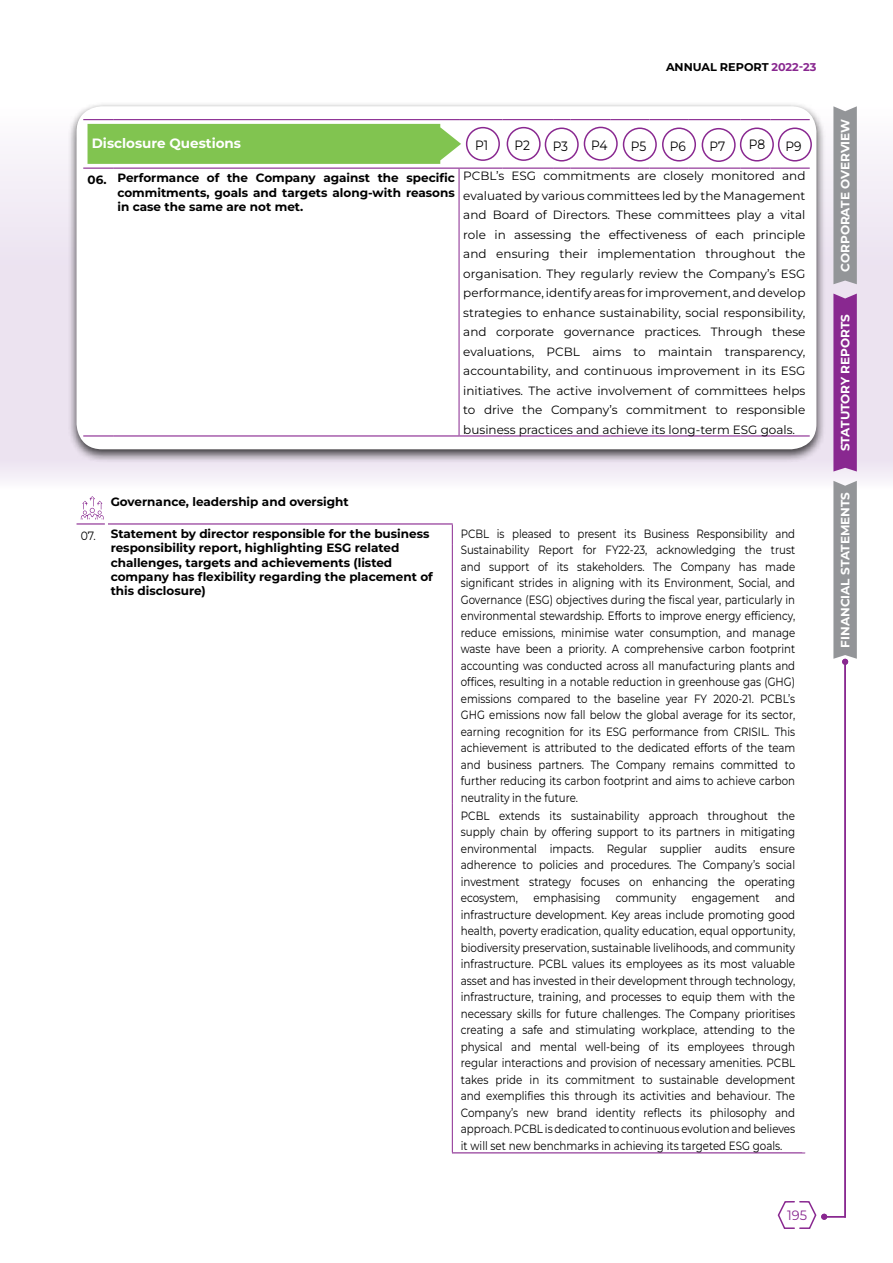
<style>
.page{position:relative;width:893px;height:1263px;background:#fff}
.page>*{position:absolute;margin:0;border:0;box-sizing:border-box;transform-origin:0 0}
.t1{font:700 13.5px "Montserrat";color:#fff}
.t2{font:13.5px "Montserrat";letter-spacing:-.005em;color:#000;scale:.9 1}
.t3{font:13.5px "Montserrat";color:#892890;scale:.96 1}
.t4{font:12px/16.5px "Montserrat";color:#000;text-align:justify;scale:.86 1}
.t5{font:12px/16.5px "Montserrat";color:#000;text-align:justify;scale:.85 1}
.t6{font:12px/19.5px "Montserrat";color:#000;text-align:justify}
.t7{font:700 12px/14.4px "Montserrat";color:#000}
.t8{font:700 12px "Montserrat";color:#fff}
.t9{font:700 11.25px "Montserrat";color:#000}
.s1{color:#892890}
.s2{font-weight:400}
</style>
<div class="page">
<div style="left:0;top:429px;width:893px;height:60px;background:linear-gradient(to right,#f4eff7,#f4eff7)"></div>
<div style="left:0;top:106px;width:893px;height:323px;background:linear-gradient(to bottom,#f9f6fa,#e8dded)"></div>
<div style="left:68px;top:102px;width:758px;height:361px;background:#000;opacity:.75"></div>
<div style="left:77px;top:106px;width:739px;height:343px;background:#fff;border-radius:26px"></div>
<hr style="left:83px;top:119px;width:30px;height:1px;background:#892890">
<hr style="left:113px;top:119px;width:346px;height:1px;background:#892890">
<hr style="left:459px;top:119px;width:44px;height:1px;background:#892890">
<hr style="left:503px;top:119px;width:50px;height:1px;background:#892890">
<svg style="left:553px;top:119px;width:18px;height:1px"></svg>
<hr style="left:571px;top:119px;width:39px;height:1px;background:#892890">
<hr style="left:610px;top:119px;width:39px;height:1px;background:#892890">
<hr style="left:649px;top:119px;width:40px;height:1px;background:#892890">
<hr style="left:689px;top:119px;width:52px;height:1px;background:#892890">
<svg style="left:741px;top:119px;width:29px;height:1px"></svg>
<hr style="left:770px;top:119px;width:40px;height:1px;background:#892890">
<hr style="left:83px;top:168px;width:30px;height:1px;background:#892890">
<hr style="left:113px;top:168px;width:346px;height:1px;background:#892890">
<hr style="left:459px;top:168px;width:44px;height:1px;background:#892890">
<hr style="left:503px;top:168px;width:50px;height:1px;background:#892890">
<svg style="left:553px;top:168px;width:18px;height:1px"></svg>
<hr style="left:571px;top:168px;width:39px;height:1px;background:#892890">
<hr style="left:610px;top:168px;width:39px;height:1px;background:#892890">
<hr style="left:649px;top:168px;width:40px;height:1px;background:#892890">
<hr style="left:689px;top:168px;width:52px;height:1px;background:#892890">
<svg style="left:741px;top:168px;width:29px;height:1px"></svg>
<hr style="left:770px;top:168px;width:40px;height:1px;background:#892890">
<hr style="left:83px;top:435px;width:30px;height:1px;background:#892890">
<hr style="left:113px;top:435px;width:346px;height:1px;background:#892890">
<hr style="left:459px;top:169px;width:1px;height:266px;background:#892890">
<hr style="left:459px;top:435px;width:44px;height:1px;background:#892890">
<hr style="left:503px;top:435px;width:50px;height:1px;background:#892890">
<svg style="left:553px;top:435px;width:18px;height:1px"></svg>
<hr style="left:571px;top:435px;width:39px;height:1px;background:#892890">
<hr style="left:610px;top:435px;width:39px;height:1px;background:#892890">
<hr style="left:649px;top:435px;width:40px;height:1px;background:#892890">
<hr style="left:689px;top:435px;width:52px;height:1px;background:#892890">
<svg style="left:741px;top:435px;width:29px;height:1px"></svg>
<hr style="left:770px;top:435px;width:40px;height:1px;background:#892890">
<div style="left:702px;top:128px;width:34px;height:34px;border:2px solid #892890;border-radius:50%"></div>
<div style="left:662px;top:128px;width:34px;height:34px;border:2px solid #892890;border-radius:50%"></div>
<div style="left:623px;top:128px;width:34px;height:34px;border:2px solid #892890;border-radius:50%"></div>
<div style="left:584px;top:127px;width:34px;height:34px;border:2px solid #892890;border-radius:50%"></div>
<div style="left:545px;top:128px;width:34px;height:34px;border:2px solid #892890;border-radius:50%"></div>
<div style="left:507px;top:127px;width:34px;height:34px;border:2px solid #892890;border-radius:50%"></div>
<div style="left:466px;top:127px;width:34px;height:34px;border:2px solid #892890;border-radius:50%"></div>
<div style="left:778px;top:128px;width:34px;height:34px;border:2px solid #892890;border-radius:50%"></div>
<div style="left:88px;top:124px;width:373px;height:40px;background:#81c450"></div>
<div style="left:740px;top:128px;width:34px;height:34px;border:2px solid #892890;border-radius:50%"></div>
<hr style="left:108px;top:523px;width:345px;height:1px;background:#892890">
<svg style="left:452px;top:524px;width:1px;height:20px"></svg>
<hr style="left:452px;top:544px;width:1px;height:260px;background:#892890">
<hr style="left:452px;top:804px;width:1px;height:348px;background:#892890">
<hr style="left:452px;top:1152px;width:353px;height:1px;background:#892890">
<svg style="left:77px;top:496px;width:28px;height:28px"></svg>
<svg style="left:833px;top:294px;width:24px;height:177px;background:#8d3094"></svg>
<svg style="left:833px;top:106px;width:24px;height:178px;background:#97999c"></svg>
<hr style="left:844px;top:662px;width:2px;height:555px;background:#892890">
<svg style="left:833px;top:481px;width:24px;height:184px;background:#9a9b9f"></svg>
<svg style="left:777px;top:1200px;width:69px;height:29px"></svg>
<p class="t9" style="left:666px;top:59px;width:152px">Annual Report <span class="s1">2022-23</span></p>
<p class="t1" style="left:92px;top:134px;width:151px">Disclosure Questions</p>
<p class="t2" style="left:475px;top:137px;width:16px">P1</p>
<p class="t2" style="left:515px;top:137px;width:19px">P2</p>
<p class="t2" style="left:553px;top:137px;width:19px">P3</p>
<p class="t2" style="left:591px;top:136px;width:20px">P4</p>
<p class="t2" style="left:631px;top:137px;width:19px">P5</p>
<p class="t2" style="left:670px;top:137px;width:19px">P6</p>
<p class="t2" style="left:709px;top:138px;width:19px">P7</p>
<p class="t2" style="left:749px;top:135px;width:20px">P8</p>
<p class="t2" style="left:786px;top:137px;width:19px">P9</p>
<p class="t7" style="left:117px;top:170px;width:339px;text-align:justify;text-indent:-30px">06. Performance of the Company against the specific commitments, goals and targets along-with reasons in case the same are not met.</p>
<p class="t6" style="left:463px;top:166px;width:344px">PCBL’s ESG commitments are closely monitored and evaluated by various committees led by the Management and Board of Directors. These committees play a vital role in assessing the effectiveness of each principle and ensuring their implementation throughout the organisation. They regularly review the Company’s ESG performance, identify areas for improvement, and develop strategies to enhance sustainability, social responsibility, and corporate governance practices. Through these evaluations, PCBL aims to maintain transparency, accountability, and continuous improvement in its ESG initiatives. The active involvement of committees helps to drive the Company’s commitment to responsible business practices and achieve its long-term ESG goals.</p>
<p class="t7" style="left:111px;top:494px;width:239px">Governance, leadership and oversight</p>
<p class="t7" style="left:111px;top:526px;width:320px;text-indent:-30px"><span class="s2">07.</span> Statement by director responsible for the business responsibility report, highlighting ESG</p>
<p class="t7" style="left:111px;top:540px;width:324px;text-indent:244px">related challenges, targets and achievements (listed company has flexibility regarding the placement of this disclosure)</p>
<p class="t5" style="left:461px;top:525px;width:395px">PCBL is pleased to present its Business Responsibility and Sustainability Report for FY22-23, acknowledging the trust and support of its stakeholders. The Company has made significant strides in aligning with its Environment, Social, and Governance (ESG) objectives during the fiscal year, particularly in environmental stewardship. Efforts to improve energy efficiency, reduce emissions, minimise water consumption, and manage waste have been a priority. A comprehensive carbon footprint accounting was conducted across all manufacturing plants and offices, resulting in a notable reduction in greenhouse gas (GHG) emissions compared to the baseline year FY 2020-21. PCBL’s GHG emissions now fall below the global average for its sector, earning recognition for its ESG performance from CRISIL. This achievement is attributed to the dedicated efforts of the team and business partners. The Company remains committed to further reducing its carbon footprint and aims to achieve carbon neutrality in the future.</p>
<p class="t4" style="left:461px;top:807px;width:390px">PCBL extends its sustainability approach throughout the supply chain by offering support to its partners in mitigating environmental impacts. Regular supplier audits ensure adherence to policies and procedures. The Company’s social investment strategy focuses on enhancing the operating ecosystem,</p>
<p class="t4" style="left:461px;top:889px;width:390px;text-indent:314px">and infrastructure development. Key areas include promoting good health, poverty eradication, quality education, equal opportunity, biodiversity preservation, sustainable livelihoods, and community infrastructure. PCBL values its employees as its most valuable asset and has invested in their development through technology, infrastructure, training, and processes to equip them with the necessary skills for future challenges. The Company prioritises creating a safe and stimulating workplace, attending to the physical and mental well-being of its employees through regular interactions and provision of necessary amenities. PCBL takes pride in its commitment to sustainable development and exemplifies this through its activities and behaviour. The Company’s new brand identity reflects its philosophy and approach. PCBL is dedicated to continuous evolution and believes it will set new benchmarks in achieving its targeted ESG goals.</p>
<p class="t4" style="left:533px;top:889px;width:79px">emphasising</p>
<p class="t4" style="left:616px;top:889px;width:72px">community</p>
<p class="t4" style="left:692px;top:889px;width:81px">engagement</p>
<p class="t3" style="left:787px;top:1206px;width:22px">195</p>
<p class="t8" style="left:837px;top:272px;width:155px;rotate:-90deg">Corporate Overview</p>
<p class="t8" style="left:837px;top:451px;width:138px;rotate:-90deg">Statutory Reports</p>
<p class="t8" style="left:837px;top:648px;width:157px;rotate:-90deg">Financial Statements</p>
</div>
